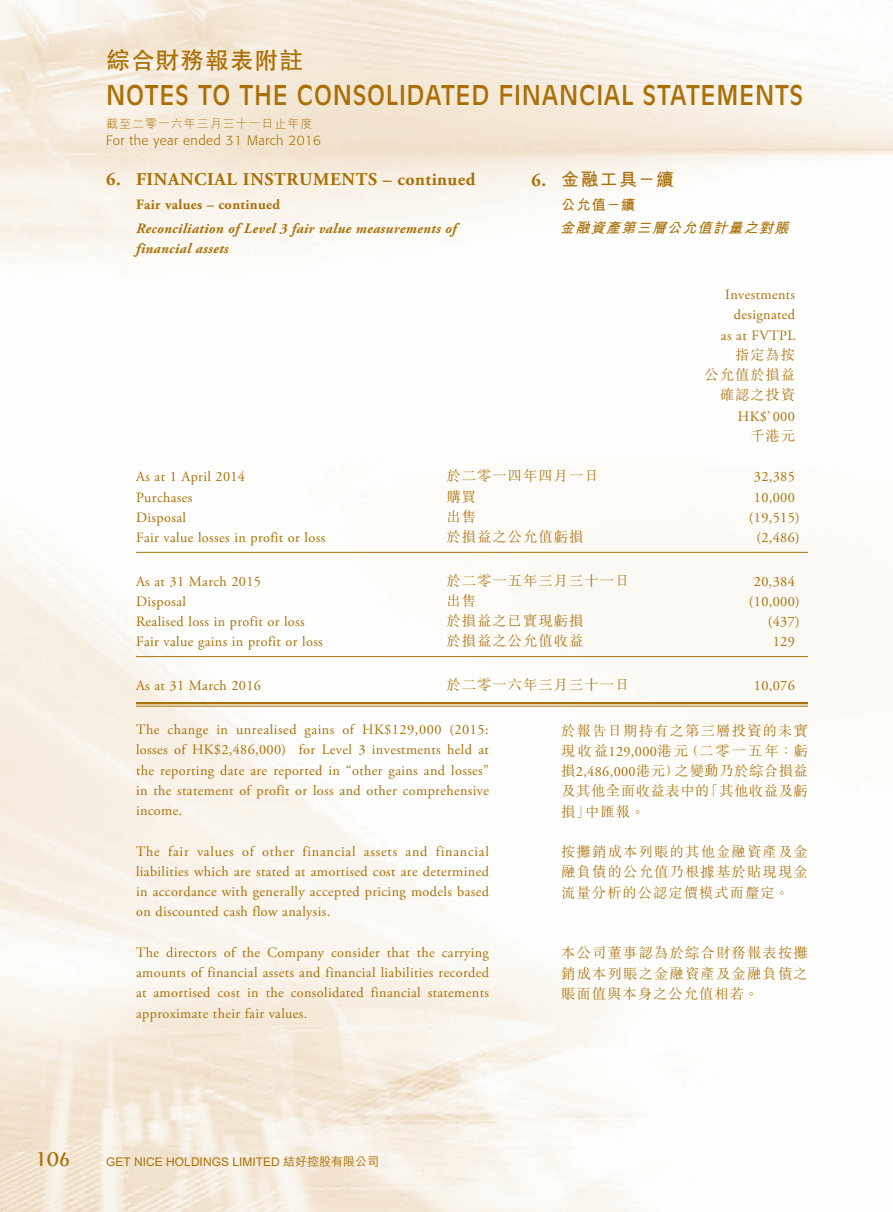
<style>
.page{position:relative;width:893px;height:1212px;background:#fff}
.page>*{position:absolute;margin:0;border:0;box-sizing:border-box;transform-origin:0 0}
.t1{font:27px "Antique Olive Std";letter-spacing:.03em;color:#aa7007;scale:.92 1}
.t2{font:700 24px "C Hei 2 HK";letter-spacing:.03em;color:#aa7007}
.t3{font:600 21px "Peignot LT Std";color:#aa7007}
.t4{font:700 18px "Adobe Garamond Pro";letter-spacing:.04em;color:#aa7007}
.t5{font:700 18px "M Hei HK";color:#aa7007}
.t6{font:14.25px/20.2px "Adobe Garamond Pro";letter-spacing:.025em;color:#aa7007;text-align:justify}
.t7{font:300 14.25px/20.2px "M Sung HK";letter-spacing:.075em;color:#aa7007;text-align:justify}
.t8{font:italic 700 14.25px/20.2px "Adobe Garamond Pro";letter-spacing:.025em;color:#aa7007}
.t9{font:700 14.25px "Adobe Garamond Pro";letter-spacing:.025em;color:#aa7007}
.t10{font:italic 700 14.25px "M Hei HK";color:#aa7007}
.t11{font:700 14.25px "M Hei HK";color:#aa7007}
.t12{font:300 13.5px "Formata";letter-spacing:.03em;color:#aa7007}
.t13{font:500 12px "M Hei HK";color:#aa7007}
.t14{font:300 12px "M Hei HK";letter-spacing:.08em;color:#aa7007}
.s1{font-family:"Adobe Garamond Pro"}
.s2{font-family:"Adobe Garamond Pro";font-weight:400}
</style>
<div class="page">
<hr style="left:136px;top:552px;width:672px;height:1px;background:#aa7007">
<hr style="left:136px;top:656px;width:672px;height:1px;background:#aa7007">
<hr style="left:136px;top:702px;width:672px;height:2px;background:#aa7007">
<hr style="left:136px;top:706px;width:672px;height:1px;background:#aa7007">
<h2 class="t2" style="left:106px;top:43px;width:198px">綜合財務報表附註</h2>
<h1 class="t1" style="left:106px;top:79px;width:759px">NOTES TO THE CONSOLIDATED FINANCIAL STATEMENTS</h1>
<p class="t14" style="left:106px;top:115px;width:208px">截至二零一六年三月三十一日止年度</p>
<p class="t12" style="left:106px;top:132px;width:216px">For the year ended 31 March 2016</p>
<p class="t4" style="left:106px;top:169px;width:371px">6. FINANCIAL INSTRUMENTS – continued</p>
<p class="t9" style="left:136px;top:196px;width:146px">Fair values – continued</p>
<p class="t8" style="left:136px;top:219px;width:322px">Reconciliation of Level 3 fair value measurements of financial assets</p>
<p class="t5" style="left:531px;top:166px;width:144px"><span class="s1">6.</span> 金融工具－續</p>
<p class="t11" style="left:561px;top:194px;width:76px">公允值－續</p>
<p class="t10" style="left:560px;top:217px;width:235px">金融資產第三層公允值計量之對賬</p>
<p class="t6" style="left:721px;top:285px;width:76px;text-align:right">Investments designated as at FVTPL</p>
<p class="t7" style="left:704px;top:344px;width:92px;text-align:right">指定為按<br>公允值於損益確認之投資</p>
<p class="t6" style="left:738px;top:406px;width:58px">HK$’ 000</p>
<p class="t7" style="left:750px;top:425px;width:46px">千港元</p>
<p class="t6" style="left:136px;top:467px;width:110px">As at 1 April 2014</p>
<p class="t7" style="left:446px;top:465px;width:154px">於二零一四年四月一日</p>
<p class="t6" style="left:754px;top:467px;width:42px">32,385</p>
<p class="t6" style="left:136px;top:487px;width:58px">Purchases</p>
<p class="t7" style="left:446px;top:486px;width:31px">購買</p>
<p class="t6" style="left:754px;top:487px;width:42px">10,000</p>
<p class="t6" style="left:136px;top:508px;width:51px">Disposal</p>
<p class="t7" style="left:446px;top:506px;width:31px">出售</p>
<p class="t6" style="left:749px;top:508px;width:52px">(19,515)</p>
<p class="t6" style="left:136px;top:528px;width:191px">Fair value losses in profit or loss</p>
<p class="t7" style="left:446px;top:526px;width:138px">於損益之公允值虧損</p>
<p class="t6" style="left:756px;top:528px;width:45px">(2,486)</p>
<p class="t6" style="left:136px;top:571px;width:126px">As at 31 March 2015</p>
<p class="t7" style="left:446px;top:570px;width:184px">於二零一五年三月三十一日</p>
<p class="t6" style="left:754px;top:571px;width:42px">20,384</p>
<p class="t6" style="left:136px;top:592px;width:51px">Disposal</p>
<p class="t7" style="left:446px;top:590px;width:31px">出售</p>
<p class="t6" style="left:749px;top:592px;width:52px">(10,000)</p>
<p class="t6" style="left:136px;top:612px;width:170px">Realised loss in profit or loss</p>
<p class="t7" style="left:446px;top:610px;width:138px">於損益之已實現虧損</p>
<p class="t6" style="left:768px;top:612px;width:33px">(437)</p>
<p class="t6" style="left:136px;top:632px;width:188px">Fair value gains in profit or loss</p>
<p class="t7" style="left:446px;top:630px;width:138px">於損益之公允值收益</p>
<p class="t6" style="left:773px;top:632px;width:24px">129</p>
<p class="t6" style="left:136px;top:676px;width:126px">As at 31 March 2016</p>
<p class="t7" style="left:446px;top:674px;width:184px">於二零一六年三月三十一日</p>
<p class="t6" style="left:754px;top:676px;width:42px">10,076</p>
<p class="t6" style="left:136px;top:720px;width:354px">The change in unrealised gains of HK$129,000 (2015: losses of HK$2,486,000) for Level 3 investments held at the reporting date are reported in “other gains and losses” in the statement of profit or loss and other comprehensive income.</p>
<p class="t6" style="left:136px;top:841px;width:354px">The fair values of other financial assets and financial liabilities which are stated at amortised cost are determined in accordance with generally accepted pricing models based on discounted cash flow analysis.</p>
<p class="t6" style="left:136px;top:943px;width:354px">The directors of the Company consider that the carrying amounts of financial assets and financial liabilities recorded at amortised cost in the consolidated financial statements approximate their fair values.</p>
<p class="t7" style="left:561px;top:720px;width:248px">於報告日期持有之第三層投資的未實現收益<span class="s2">129,000</span>港元（二零一五年：虧損<span class="s2">2,486,000</span>港元）之變動乃於綜合損益及其他全面收益表中的「其他收益及虧損」中匯報。</p>
<p class="t7" style="left:561px;top:841px;width:248px">按攤銷成本列賬的其他金融資產及金融負債的公允值乃根據基於貼現現金流量分析的公認定價模式而釐定。</p>
<p class="t7" style="left:561px;top:942px;width:248px">本公司董事認為於綜合財務報表按攤銷成本列賬之金融資產及金融負債之賬面值與本身之公允值相若。</p>
<h3 class="t3" style="left:36px;top:1147px;width:37px">106</h3>
<p class="t13" style="left:106px;top:1153px;width:274px">GET NICE HOLDINGS LIMITED 結好控股有限公司</p>
</div>
